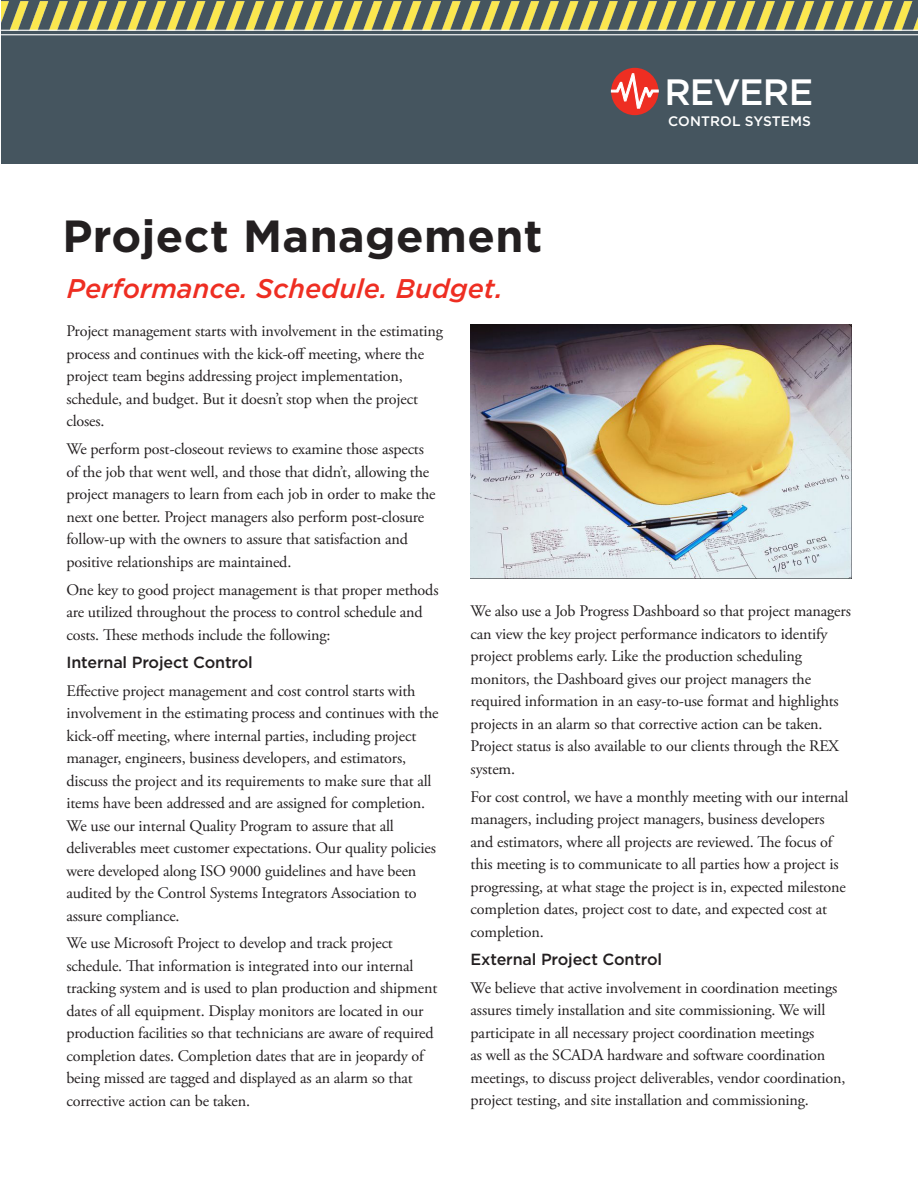
<style>
.page{position:relative;width:918px;height:1188px;background:#fff}
.page>*{position:absolute;margin:0;border:0;box-sizing:border-box;transform-origin:0 0}
.newhead{font:700 45px "Gotham";letter-spacing:.01em;color:#231f20}
.t1{font:500 36.6px "Gotham";letter-spacing:-.03em;color:#fff}
.t2{font:italic 500 27px "Gotham";color:#ee2e22}
.Body_text{font:16.2px/22.5px "Adobe Garamond Pro";letter-spacing:-.01em;color:#231f20}
.Body_text-2{font:500 16.2px "Gotham";letter-spacing:-.01em;color:#231f20}
.t3{font:500 13.8px "Gotham";letter-spacing:.01em;color:#fff}
</style>
<div class="page">
<div style="left:1px;top:0;width:917px;height:164px;background:#45555f"></div>
<img style="left:1px;top:1px;width:917px;height:29px">
<hr style="left:1px;top:34px;width:917px;height:1px;background:#fff">
<hr style="left:1px;top:30px;width:917px;height:1px;background:#fff">
<div style="left:611px;top:68px;width:47px;height:47px;background:#ee2e22;border-radius:50%"></div>
<svg style="left:611px;top:73px;width:48px;height:36px"></svg>
<img style="left:471px;top:325px;width:380px;height:254px">
<p class="newhead" style="left:62px;top:206px;width:482px">Project Management</p>
<p class="t2" style="left:67px;top:271px;width:437px">Performance. Schedule. Budget.</p>
<p class="t1" style="left:664px;top:72px;width:150px">REVERE</p>
<p class="t3" style="left:668px;top:112px;width:144px">CONTROL SYSTEMS</p>
<p class="Body_text" style="left:66px;top:321px;width:378px">Project management starts with involvement in the estimating process and continues with the kick-off meeting, where the project team begins addressing project implementation, schedule, and budget. But it doesn’t stop when the project closes.</p>
<p class="Body_text" style="left:66px;top:439px;width:371px">We perform post-closeout reviews to examine those aspects of the job that went well, and those that didn’t, allowing the project managers to learn from each job in order to make the next one better. Project managers also perform post-closure follow-up with the owners to assure that satisfaction and positive relationships are maintained.</p>
<p class="Body_text" style="left:66px;top:579px;width:374px">One key to good project management is that proper methods are utilized throughout the process to control schedule and costs. These methods include the following:</p>
<p class="Body_text-2" style="left:66px;top:651px;width:188px">Internal Project Control</p>
<p class="Body_text" style="left:66px;top:680px;width:374px">Effective project management and cost control starts with involvement in the estimating process and continues with the kick-off meeting, where internal parties, including project manager, engineers, business developers, and estimators, discuss the project and its requirements to make sure that all items have been addressed and are assigned for completion.<br>We use our internal Quality Program to assure that all deliverables meet customer expectations. Our quality policies were developed along ISO 9000 guidelines and have been audited by the Control Systems Integrators Association to assure compliance.</p>
<p class="Body_text" style="left:66px;top:933px;width:372px">We use Microsoft Project to develop and track project schedule. That information is integrated into our internal tracking system and is used to plan production and shipment dates of all equipment. Display monitors are located in our production facilities so that technicians are aware of required completion dates. Completion dates that are in jeopardy of being missed are tagged and displayed as an alarm so that corrective action can be taken.</p>
<p class="Body_text" style="left:471px;top:601px;width:382px">We also use a Job Progress Dashboard so that project managers can view the key project performance indicators to identify project problems early. Like the production scheduling monitors, the Dashboard gives our project managers the required information in an easy-to-use format and highlights projects in an alarm so that corrective action can be taken.<br>Project status is also available to our clients through the REX system.</p>
<p class="Body_text" style="left:471px;top:786px;width:379px">For cost control, we have a monthly meeting with our internal managers, including project managers, business developers and estimators, where all projects are reviewed. The focus of this meeting is to communicate to all parties how a project is progressing, at what stage the project is in, expected milestone completion dates, project cost to date, and expected cost at completion.</p>
<p class="Body_text-2" style="left:471px;top:948px;width:193px">External Project Control</p>
<p class="Body_text" style="left:471px;top:977px;width:376px">We believe that active involvement in coordination meetings assures timely installation and site commissioning. We will participate in all necessary project coordination meetings<br>as well as the SCADA hardware and software coordination meetings, to discuss project deliverables, vendor coordination, project testing, and site installation and commissioning.</p>
</div>
